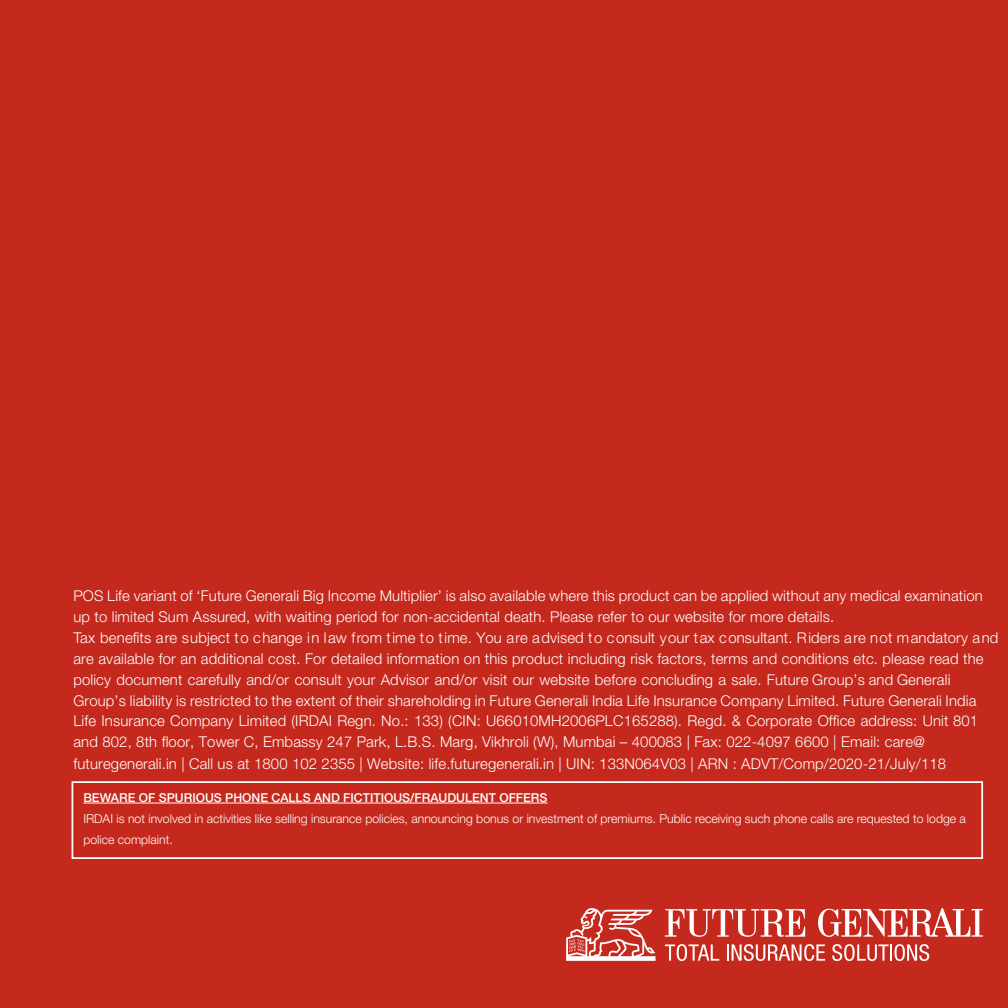
<style>
.page{position:relative;width:1008px;height:1008px;background:#c5281c}
.page>*{position:absolute;margin:0;border:0;box-sizing:border-box;transform-origin:0 0}
.t1{font:300 14.88px/21px "Helvetica Neue LT Std";letter-spacing:.01em;color:#fff}
.t2{font:300 12.25px/21px "Helvetica Neue LT Std";color:#fff}
.t3{font:500 12.25px "Helvetica Neue LT Std";color:#fff}
</style>
<div class="page">
<svg style="left:665px;top:944px;width:54px;height:17px"></svg>
<svg style="left:727px;top:944px;width:98px;height:17px"></svg>
<svg style="left:832px;top:944px;width:97px;height:17px"></svg>
<svg style="left:818px;top:908px;width:165px;height:29px"></svg>
<svg style="left:665px;top:909px;width:140px;height:28px"></svg>
<svg style="left:566px;top:908px;width:90px;height:53px"></svg>
<div style="left:72px;top:781px;width:911px;height:78px;border:2px solid #fff"></div>
<hr style="left:83px;top:803px;width:465px;height:1px;background:#fff">
<p class="t1" style="left:73px;top:585px;width:926px">POS Life variant of ‘Future Generali Big Income Multiplier’ is also available where this product can be applied without any medical examination up to limited Sum Assured, with waiting period for non-accidental death. Please refer to our website for more details.<br>Tax benefits are subject to change in law from time to time. You are advised to consult your tax consultant. Riders are not mandatory and are available for an additional cost. For detailed information on this product including risk factors, terms and conditions etc. please read the policy document carefully and/or consult your Advisor and/or visit our website before concluding a sale. Future Group’s and Generali Group’s liability is restricted to the extent of their shareholding in Future Generali India Life Insurance Company Limited. Future Generali India Life Insurance Company Limited (IRDAI Regn. No.: 133) (CIN: U66010MH2006PLC165288). Regd. &amp; Corporate Office address: Unit 801 and 802, 8th floor, Tower C, Embassy 247 Park, L.B.S. Marg, Vikhroli (W), Mumbai – 400083 | Fax: 022-4097 6600 | Email: care@ futuregenerali.in | Call us at 1800 102 2355 | Website: life.futuregenerali.in | UIN: 133N064V03 | ARN : ADVT/Comp/2020-21/July/118</p>
<p class="t3" style="left:83px;top:790px;width:466px">BEWARE OF SPURIOUS PHONE CALLS AND FICTITIOUS/FRAUDULENT OFFERS</p>
<p class="t2" style="left:83px;top:808px;width:884px">IRDAI is not involved in activities like selling insurance policies, announcing bonus or investment of premiums. Public receiving such phone calls are requested to lodge a police complaint.</p>
</div>
